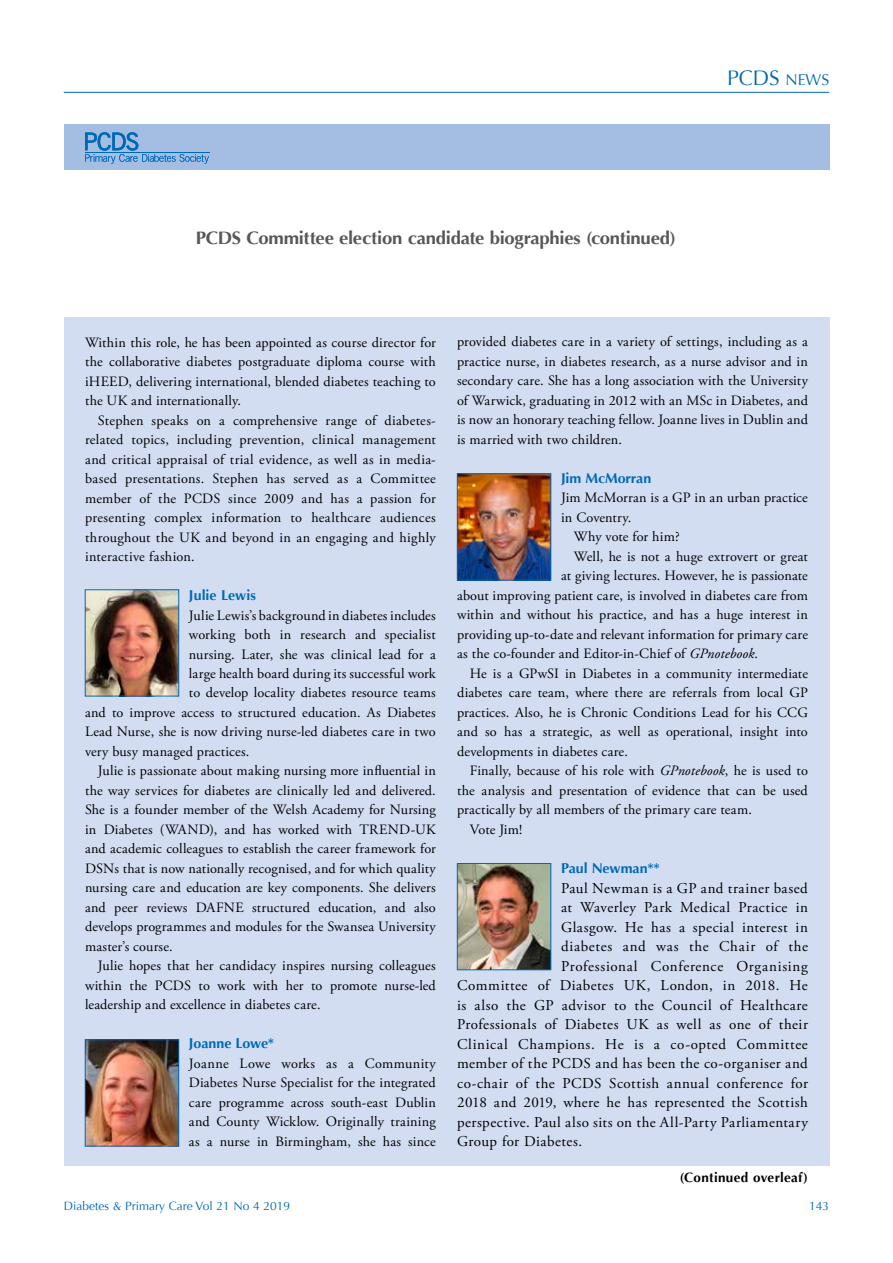
<style>
.page{position:relative;width:893px;height:1263px;background:#fff}
.page>*{position:absolute;margin:0;border:0;box-sizing:border-box;transform-origin:0 0}
.t1{font:21px "Optima";color:#0069b4}
.t2{font:700 18px "Optima";letter-spacing:-.015em;color:#575756}
.t3{font:15px "Adobe Garamond Pro";letter-spacing:.035em;color:#000}
.t4{font:14.25px/19.5px "Adobe Garamond Pro";letter-spacing:.01em;color:#000;text-align:justify}
.t5{font:700 14.25px "Optima";letter-spacing:-.005em;color:#0069b4}
.t6{font:700 13.5px "Optima";letter-spacing:.025em;color:#000}
.t7{font:12px "Optima";color:#0069b4}
.s1{font-size:15.75px}
.s2{font-style:italic}
</style>
<div class="page">
<div style="left:64px;top:317px;width:765px;height:848px;background:#d3ddf2"></div>
<div style="left:64px;top:124px;width:765px;height:46px;background:#a4bde3"></div>
<svg style="left:85px;top:132px;width:124px;height:32px"></svg>
<hr style="left:85px;top:152px;width:124px;height:1px;background:#0069b4">
<img style="left:87px;top:1041px;width:90px;height:103px">
<div style="left:85px;top:1039px;width:94px;height:107px;border:1px solid #0069b4"></div>
<img style="left:459px;top:476px;width:90px;height:102px">
<div style="left:457px;top:474px;width:94px;height:106px;border:1px solid #0069b4"></div>
<img style="left:459px;top:865px;width:90px;height:103px">
<div style="left:457px;top:863px;width:94px;height:107px;border:1px solid #0069b4"></div>
<img style="left:87px;top:592px;width:90px;height:102px">
<div style="left:85px;top:590px;width:94px;height:106px;border:1px solid #0069b4"></div>
<hr style="left:64px;top:92px;width:765px;height:1px;background:#0069b4">
<h1 class="t1" style="left:727px;top:66px;width:102px">PCDS <span class="s1">NEWS</span></h1>
<p class="t2" style="left:196px;top:227px;width:482px">PCDS Committee election candidate biographies (continued)</p>
<p class="t4" style="left:85px;top:333px;width:352px">Within this role, he has been appointed as course director for the collaborative diabetes postgraduate diploma course with iHEED, delivering international, blended diabetes teaching to the UK and internationally.</p>
<p class="t4" style="left:85px;top:411px;width:352px;text-indent:13px">Stephen speaks on a comprehensive range of diabetes&shy;related topics, including prevention, clinical management and critical appraisal of trial evidence, as well as in media&shy;based presentations. Stephen has served as a Committee member of the PCDS since 2009 and has a passion for presenting complex information to healthcare audiences throughout the UK and beyond in an engaging and highly interactive fashion.</p>
<p class="t5" style="left:189px;top:587px;width:69px">Julie Lewis</p>
<p class="t4" style="left:189px;top:606px;width:248px">Julie Lewis’s background in diabetes includes</p>
<p class="t4" style="left:189px;top:625px;width:248px">working both in research and specialist</p>
<p class="t4" style="left:189px;top:645px;width:248px">nursing. Later, she was clinical lead for a</p>
<p class="t4" style="left:189px;top:664px;width:248px">large health board during its successful work</p>
<p class="t4" style="left:189px;top:684px;width:248px">to develop locality diabetes resource teams</p>
<p class="t4" style="left:85px;top:703px;width:352px">and to improve access to structured education. As Diabetes</p>
<p class="t4" style="left:85px;top:723px;width:352px">Lead Nurse, she is now driving nurse-led diabetes care in two</p>
<p class="t4" style="left:85px;top:742px;width:166px">very busy managed practices.</p>
<p class="t4" style="left:98px;top:762px;width:340px">Julie is passionate about making nursing more influential in</p>
<p class="t4" style="left:85px;top:781px;width:352px">the way services for diabetes are clinically led and delivered.</p>
<p class="t4" style="left:85px;top:801px;width:352px">She is a founder member of the Welsh Academy for Nursing</p>
<p class="t4" style="left:85px;top:820px;width:352px">in Diabetes (WAND), and has worked with TREND-UK</p>
<p class="t4" style="left:85px;top:840px;width:352px">and academic colleagues to establish the career framework for</p>
<p class="t4" style="left:85px;top:859px;width:352px">DSNs that is now nationally recognised, and for which quality</p>
<p class="t4" style="left:85px;top:879px;width:352px">nursing care and education are key components. She delivers</p>
<p class="t4" style="left:85px;top:898px;width:352px">and peer reviews DAFNE structured education, and also</p>
<p class="t4" style="left:85px;top:918px;width:352px">develops programmes and modules for the Swansea University</p>
<p class="t4" style="left:85px;top:937px;width:89px">master’s course.</p>
<p class="t4" style="left:98px;top:957px;width:340px">Julie hopes that her candidacy inspires nursing colleagues</p>
<p class="t4" style="left:85px;top:976px;width:352px">within the PCDS to work with her to promote nurse-led</p>
<p class="t4" style="left:85px;top:996px;width:237px">leadership and excellence in diabetes care.</p>
<p class="t5" style="left:189px;top:1035px;width:87px">Joanne Lowe*</p>
<p class="t4" style="left:189px;top:1054px;width:248px">Joanne Lowe works as a Community Diabetes Nurse Specialist for the integrated care programme across south-east Dublin and County Wicklow. Originally training as a nurse in Birmingham, she has since</p>
<p class="t4" style="left:457px;top:333px;width:352px">provided diabetes care in a variety of settings, including as a practice nurse, in diabetes research, as a nurse advisor and in secondary care. She has a long association with the University of Warwick, graduating in 2012 with an MSc in Diabetes, and is now an honorary teaching fellow. Joanne lives in Dublin and is married with two children.</p>
<p class="t5" style="left:561px;top:470px;width:92px">Jim McMorran</p>
<p class="t4" style="left:561px;top:488px;width:248px">Jim McMorran is a GP in an urban practice</p>
<p class="t4" style="left:561px;top:508px;width:72px">in Coventry.</p>
<p class="t4" style="left:574px;top:527px;width:107px">Why vote for him?</p>
<p class="t4" style="left:574px;top:547px;width:236px">Well, he is not a huge extrovert or great</p>
<p class="t4" style="left:561px;top:566px;width:248px">at giving lectures. However, he is passionate</p>
<p class="t4" style="left:457px;top:586px;width:352px">about improving patient care, is involved in diabetes care from</p>
<p class="t4" style="left:457px;top:605px;width:352px">within and without his practice, and has a huge interest in</p>
<p class="t4" style="left:457px;top:625px;width:352px">providing up-to-date and relevant information for primary care</p>
<p class="t4" style="left:457px;top:644px;width:302px">as the co-founder and Editor-in-Chief of <span class="s2">GPnotebook</span>.</p>
<p class="t4" style="left:470px;top:664px;width:340px">He is a GPwSI in Diabetes in a community intermediate</p>
<p class="t4" style="left:457px;top:683px;width:352px">diabetes care team, where there are referrals from local GP</p>
<p class="t4" style="left:457px;top:703px;width:352px">practices. Also, he is Chronic Conditions Lead for his CCG</p>
<p class="t4" style="left:457px;top:722px;width:352px">and so has a strategic, as well as operational, insight into</p>
<p class="t4" style="left:457px;top:742px;width:172px">developments in diabetes care.</p>
<p class="t4" style="left:470px;top:761px;width:340px">Finally, because of his role with <span class="s2">GPnotebook</span>, he is used to</p>
<p class="t4" style="left:457px;top:781px;width:352px">the analysis and presentation of evidence that can be used</p>
<p class="t4" style="left:457px;top:800px;width:296px">practically by all members of the primary care team.</p>
<p class="t4" style="left:470px;top:820px;width:54px">Vote Jim!</p>
<p class="t5" style="left:561px;top:860px;width:100px">Paul Newman**</p>
<p class="t3" style="left:561px;top:879px;width:248px">Paul Newman is a GP and trainer based</p>
<p class="t3" style="left:561px;top:898px;width:248px">at Waverley Park Medical Practice in</p>
<p class="t3" style="left:561px;top:918px;width:248px">Glasgow. He has a special interest in</p>
<p class="t3" style="left:561px;top:937px;width:248px">diabetes and was the Chair of the</p>
<p class="t3" style="left:561px;top:957px;width:248px">Professional Conference Organising</p>
<p class="t3" style="left:457px;top:976px;width:352px">Committee of Diabetes UK, London, in 2018. He</p>
<p class="t3" style="left:457px;top:996px;width:352px">is also the GP advisor to the Council of Healthcare</p>
<p class="t3" style="left:457px;top:1015px;width:352px">Professionals of Diabetes UK as well as one of their</p>
<p class="t3" style="left:457px;top:1035px;width:352px">Clinical Champions. He is a co-opted Committee</p>
<p class="t3" style="left:457px;top:1054px;width:352px">member of the PCDS and has been the co-organiser and</p>
<p class="t3" style="left:457px;top:1074px;width:352px">co-chair of the PCDS Scottish annual conference for</p>
<p class="t3" style="left:457px;top:1093px;width:352px">2018 and 2019, where he has represented the Scottish</p>
<p class="t3" style="left:457px;top:1113px;width:352px">perspective. Paul also sits on the All-Party Parliamentary</p>
<p class="t3" style="left:457px;top:1132px;width:127px">Group for Diabetes.</p>
<p class="t6" style="left:680px;top:1169px;width:130px">(Continued overleaf)</p>
<p class="t7" style="left:64px;top:1199px;width:228px">Diabetes &amp; Primary Care Vol 21 No 4 2019</p>
<p class="t7" style="left:809px;top:1199px;width:22px">143</p>
</div>
